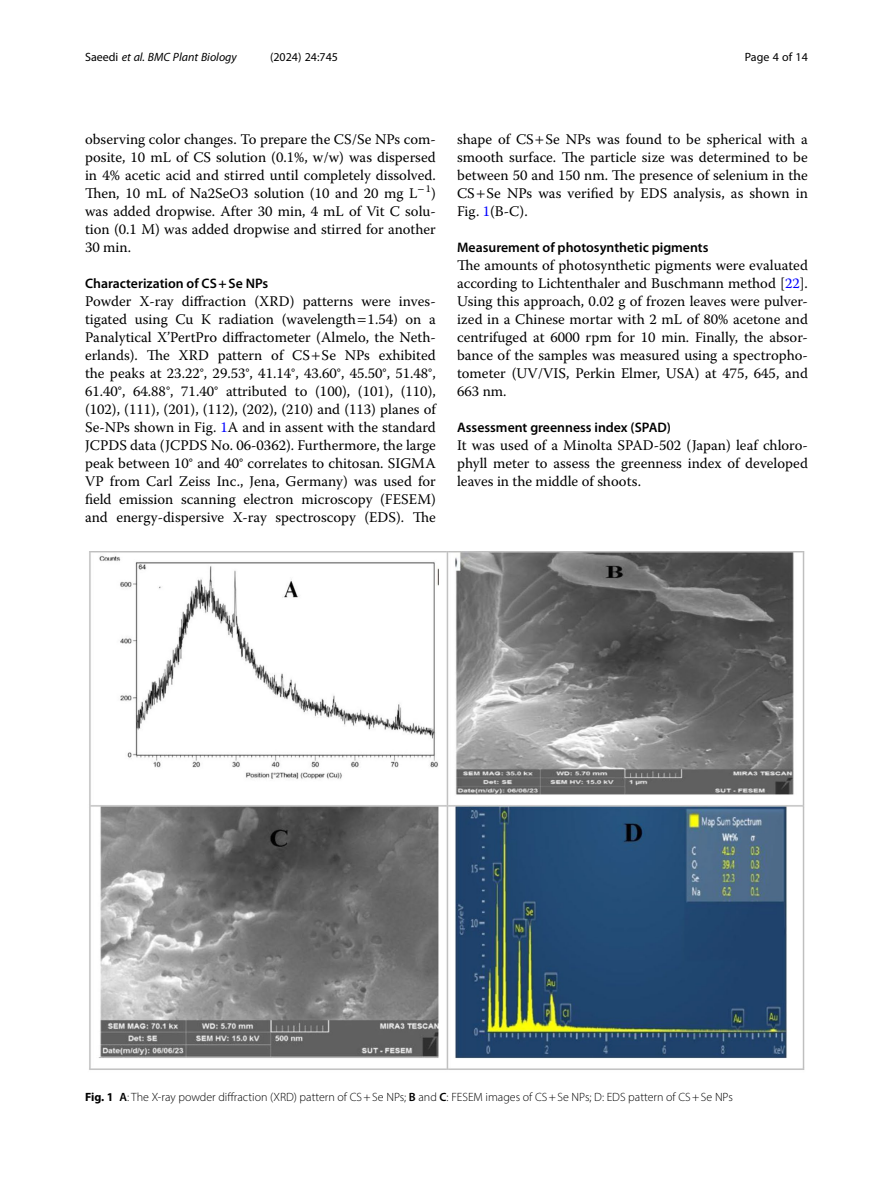
<style>
.page{position:relative;width:893px;height:1191px;background:#fff}
.page>*{position:absolute;margin:0;border:0;box-sizing:border-box;transform-origin:0 0}
.Body_Text{font:14.7px/18px "Warnock Pro";color:#000;text-align:justify}
.Head_2{font:600 13.8px "Myriad Pro";color:#000}
.Figure_Caption{font:300 12px "Myriad Pro";color:#000}
.t1{font:italic 12px "Myriad Pro";color:#000}
.t2{font:12px "Myriad Pro";color:#000}
.s1{font-style:normal}
.s2{color:#00f}
.s3{font-weight:700}
.s4{font-weight:600}
</style>
<div class="page">
<img style="left:89px;top:551px;width:716px;height:519px">
<p class="t1" style="left:85px;top:50px;width:153px"><span class="s1">Saeedi</span> et al. BMC Plant Biology</p>
<p class="t2" style="left:270px;top:50px;width:70px">(2024) 24:745</p>
<p class="t2" style="left:745px;top:50px;width:65px">Page 4 of 14</p>
<p class="Body_Text" style="left:85px;top:130px;width:352px">observing color changes. To prepare the CS/Se NPs com&shy;posite, 10 mL of CS solution (0.1%, w/w) was dispersed in 4% acetic acid and stirred until completely dissolved.<br>Then, 10 mL of Na2SeO3 solution (10 and 20 mg L<sup>−</sup><sup>1</sup>) was added dropwise. After 30 min, 4 mL of Vit C solu&shy;tion (0.1 M) was added dropwise and stirred for another 30 min.</p>
<p class="Head_2" style="left:85px;top:275px;width:185px">Characterization of CS+Se NPs</p>
<p class="Body_Text" style="left:85px;top:292px;width:352px">Powder X-ray diffraction (XRD) patterns were inves&shy;tigated using Cu K radiation (wavelength 1.54) on a Panalytical X’PertPro diffractometer (Almelo, the Neth&shy;erlands). The XRD pattern of CS Se NPs exhibited the peaks at 23.22°, 29.53°, 41.14°, 43.60°, 45.50°, 51.48°, 61.40°, 64.88°, 71.40° attributed to (100), (101), (110), (102), (111), (201), (112), (202), (210) and (113) planes of Se-NPs shown in Fig. <span class="s2">1</span>A and in assent with the standard JCPDS data (JCPDS No. 06-0362). Furthermore, the large peak between 10° and 40° correlates to chitosan. SIGMA VP from Carl Zeiss Inc., Jena, Germany) was used for field emission scanning electron microscopy (FESEM) and energy-dispersive X-ray spectroscopy (EDS). The</p>
<p class="Body_Text" style="left:457px;top:130px;width:352px">shape of CS Se NPs was found to be spherical with a smooth surface. The particle size was determined to be between 50 and 150 nm. The presence of selenium in the CS Se NPs was verified by EDS analysis, as shown in Fig. <span class="s2">1</span>(B-C).</p>
<p class="Head_2" style="left:457px;top:239px;width:253px">Measurement of photosynthetic pigments</p>
<p class="Body_Text" style="left:457px;top:256px;width:352px">The amounts of photosynthetic pigments were evaluated according to Lichtenthaler and Buschmann method [<span class="s2">22</span>].<br>Using this approach, 0.02 g of frozen leaves were pulver&shy;ized in a Chinese mortar with 2 mL of 80% acetone and centrifuged at 6000 rpm for 10 min. Finally, the absor&shy;bance of the samples was measured using a spectropho&shy;tometer (UV/VIS, Perkin Elmer, USA) at 475, 645, and 663 nm.</p>
<p class="Head_2" style="left:457px;top:419px;width:215px">Assessment greenness index (SPAD)</p>
<p class="Body_Text" style="left:457px;top:436px;width:352px">It was used of a Minolta SPAD-502 (Japan) leaf chloro&shy;phyll meter to assess the greenness index of developed leaves in the middle of shoots.</p>
<p class="Figure_Caption" style="left:85px;top:1089px;width:649px"><span class="s3">Fig. 1</span> <span class="s4">A</span>: The X-ray powder diffraction (XRD) pattern of CS+Se NPs; <span class="s4">B</span> and <span class="s4">C</span>: FESEM images of CS+Se NPs; D: EDS pattern of CS+Se NPs</p>
</div>
